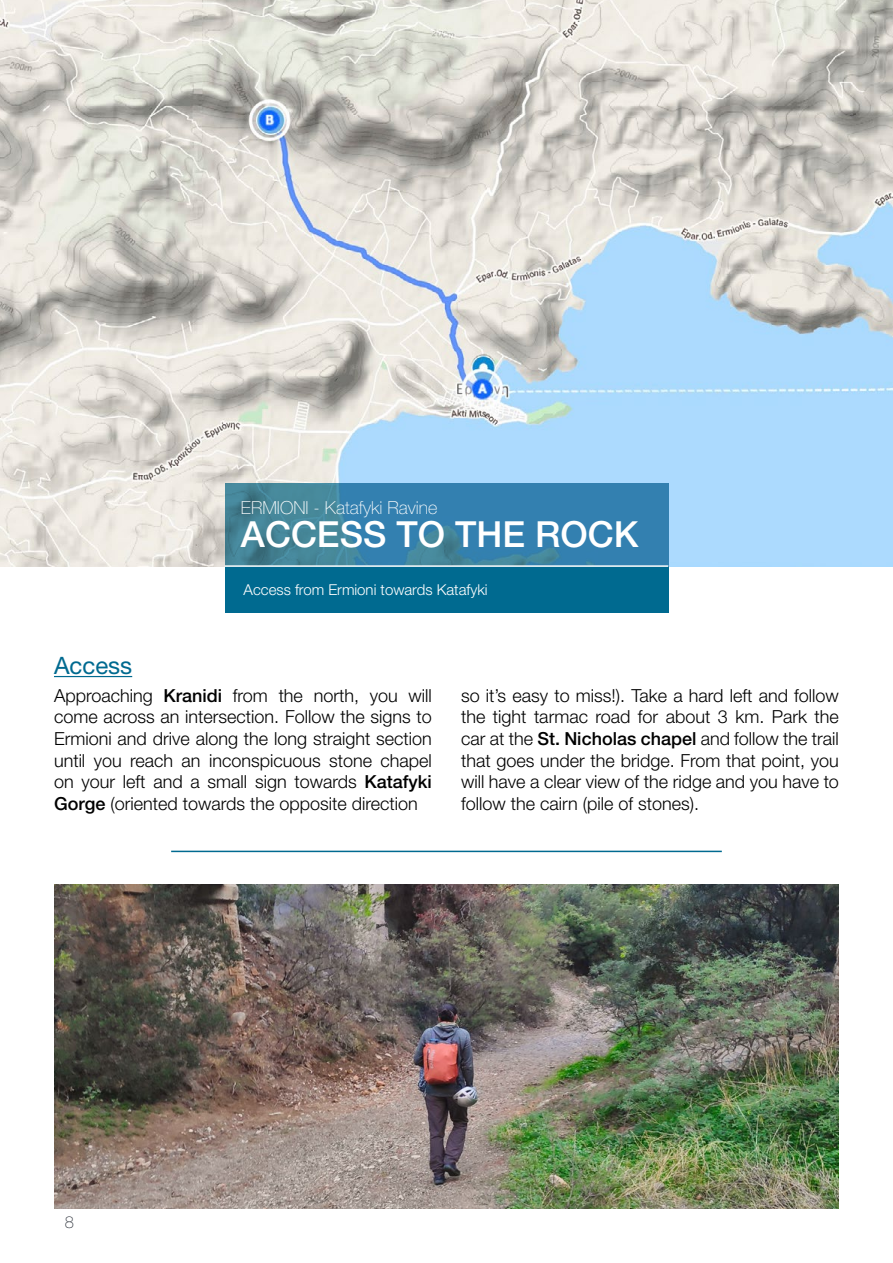
<style>
.page{position:relative;width:893px;height:1263px;background:#fff}
.page>*{position:absolute;margin:0;border:0;box-sizing:border-box;transform-origin:0 0}
.t1{font:500 36px "Helvetica Neue LT Std";color:#fff}
.t2{font:24px "Helvetica Neue LT Std";color:#006a90}
.t3{font:300 18px/21.6px "Helvetica Neue LT Std";color:#000;text-align:justify}
.t4{font:100 18px "Helvetica Neue LT Std";color:#fff}
.t5{font:100 16.5px "Helvetica Neue LT Std";color:#2e333c}
.t6{font:300 15px "Helvetica Neue LT Std";color:#fff}
.s1{font-weight:500}
</style>
<div class="page">
<hr style="left:54px;top:676px;width:78px;height:1px;background:#006a90">
<img style="left:0;top:0;width:893px;height:566px">
<svg style="left:225px;top:483px;width:443px;height:82px;background:#3981a7"></svg>
<div style="left:225px;top:566px;width:443px;height:46px;background:#006a90"></div>
<hr style="left:225px;top:565px;width:443px;height:2px;background:#fff">
<hr style="left:171px;top:851px;width:551px;height:1px;background:#006a90">
<img style="left:54px;top:884px;width:785px;height:325px">
<p class="t4" style="left:241px;top:498px;width:198px">ERMIONI - Katafyki Ravine</p>
<h1 class="t1" style="left:241px;top:512px;width:399px">ACCESS TO THE ROCK</h1>
<p class="t6" style="left:244px;top:580px;width:245px">Access from Ermioni towards Katafyki</p>
<h2 class="t2" style="left:54px;top:651px;width:80px">Access</h2>
<p class="t3" style="left:54px;top:684px;width:379px">Approaching <span class="s1">Kranidi</span> from the north, you will come across an intersection. Follow the signs to Ermioni and drive along the long straight section until you reach an inconspicuous stone chapel on your left and a small sign towards <span class="s1">Katafyki Gorge</span> (oriented towards the opposite direction</p>
<p class="t3" style="left:461px;top:684px;width:379px">so it’s easy to miss!). Take a hard left and follow the tight tarmac road for about 3 km. Park the car at the <span class="s1">St. Nicholas chapel</span> and follow the trail that goes under the bridge. From that point, you will have a clear view of the ridge and you have to follow the cairn (pile of stones).</p>
<p class="t5" style="left:65px;top:1213px;width:11px">8</p>
</div>
